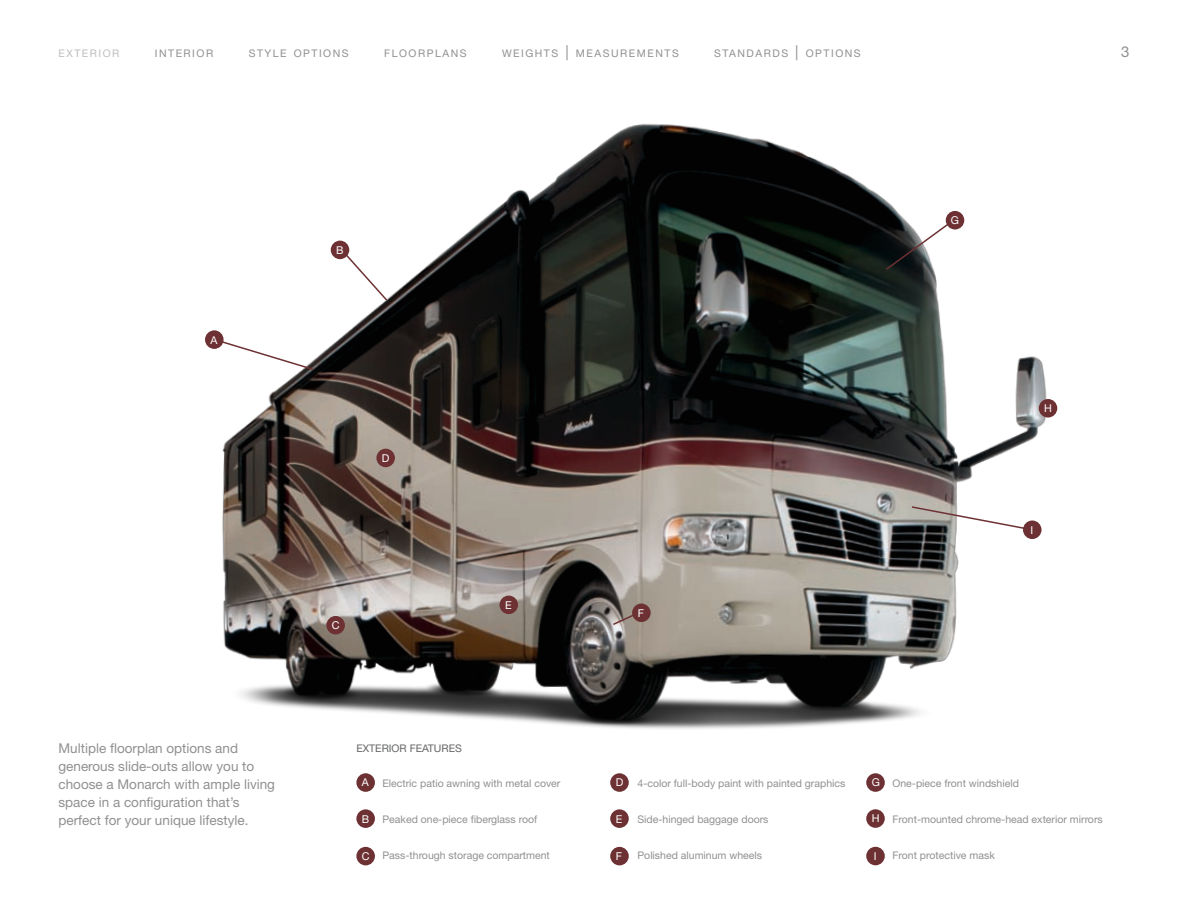
<style>
.page{position:relative;width:1188px;height:918px;background:#fff}
.page>*{position:absolute;margin:0;border:0;box-sizing:border-box;transform-origin:0 0}
.t1{font:15px "Helvetica Neue";color:#8f908f}
.t2{font:13.5px/18px "Helvetica Neue";color:#8f908f}
.t3{font:10.8px "Helvetica Neue";color:#fff}
.t4{font:10.5px "Helvetica Neue";color:#8f908f}
.t5{font:10.5px "Helvetica Neue";letter-spacing:.145em;color:#8f908f}
.t6{font:10.5px "Helvetica Neue";color:#636564}
.t7{font:10.5px "Helvetica Neue";letter-spacing:.145em;color:#bebebe}
.s1{font-size:15px}
</style>
<div class="page">
<img style="left:205px;top:123px;width:853px;height:606px">
<div style="left:356px;top:773px;width:19px;height:19px;background:#6d3133;border-radius:50%"></div>
<div style="left:610px;top:773px;width:19px;height:19px;background:#6d3133;border-radius:50%"></div>
<div style="left:866px;top:773px;width:19px;height:19px;background:#6d3133;border-radius:50%"></div>
<div style="left:356px;top:809px;width:19px;height:19px;background:#6d3133;border-radius:50%"></div>
<div style="left:610px;top:809px;width:19px;height:19px;background:#6d3133;border-radius:50%"></div>
<div style="left:356px;top:847px;width:19px;height:18px;background:#6d3133;border-radius:50%"></div>
<div style="left:610px;top:847px;width:19px;height:18px;background:#6d3133;border-radius:50%"></div>
<div style="left:866px;top:809px;width:19px;height:19px;background:#6d3133;border-radius:50%"></div>
<div style="left:866px;top:847px;width:19px;height:18px;background:#6d3133;border-radius:50%"></div>
<div style="left:499px;top:596px;width:19px;height:18px;background:#6d3133;border-radius:50%"></div>
<div style="left:331px;top:241px;width:18px;height:18px;background:#6d3133;border-radius:50%"></div>
<svg style="left:344px;top:253px;width:45px;height:49px"></svg>
<svg style="left:219px;top:340px;width:96px;height:31px"></svg>
<div style="left:205px;top:330px;width:19px;height:19px;background:#6d3133;border-radius:50%"></div>
<div style="left:376px;top:449px;width:19px;height:18px;background:#6d3133;border-radius:50%"></div>
<div style="left:326px;top:616px;width:19px;height:18px;background:#6d3133;border-radius:50%"></div>
<svg style="left:611px;top:613px;width:25px;height:13px"></svg>
<div style="left:946px;top:211px;width:18px;height:18px;background:#6d3133;border-radius:50%"></div>
<div style="left:632px;top:604px;width:19px;height:18px;background:#6d3133;border-radius:50%"></div>
<div style="left:1039px;top:399px;width:18px;height:19px;background:#6d3133;border-radius:50%"></div>
<svg style="left:910px;top:505px;width:119px;height:26px"></svg>
<div style="left:1023px;top:521px;width:19px;height:18px;background:#6d3133;border-radius:50%"></div>
<svg style="left:884px;top:222px;width:66px;height:49px"></svg>
<p class="t7" style="left:58px;top:47px;width:62px">EXTERIOR</p>
<p class="t5" style="left:155px;top:47px;width:60px">INTERIOR</p>
<p class="t5" style="left:249px;top:47px;width:101px">STYLE OPTIONS</p>
<p class="t5" style="left:384px;top:47px;width:84px">FLOORPLANS</p>
<p class="t5" style="left:502px;top:47px;width:178px">WEIGHTS <span class="s1">|</span> MEASUREMENTS</p>
<p class="t5" style="left:714px;top:47px;width:148px">STANDARDS <span class="s1">|</span> OPTIONS</p>
<h1 class="t1" style="left:1121px;top:43px;width:10px">3</h1>
<p class="t3" style="left:211px;top:333px;width:8px">A</p>
<p class="t2" style="left:58px;top:739px;width:218px">Multiple floorplan options and generous slide-outs allow you to choose a Monarch with ample living space in a configuration that’s perfect for your unique lifestyle.</p>
<p class="t3" style="left:336px;top:244px;width:9px">B</p>
<p class="t3" style="left:951px;top:214px;width:10px">G</p>
<p class="t3" style="left:382px;top:452px;width:9px">D</p>
<p class="t3" style="left:332px;top:619px;width:9px">C</p>
<p class="t3" style="left:505px;top:598px;width:8px">E</p>
<p class="t3" style="left:638px;top:606px;width:8px">F</p>
<p class="t3" style="left:1044px;top:402px;width:9px">H</p>
<p class="t3" style="left:1030px;top:524px;width:4px">I</p>
<p class="t6" style="left:356px;top:742px;width:93px">EXTERIOR Features</p>
<p class="t3" style="left:362px;top:776px;width:8px">A</p>
<p class="t3" style="left:616px;top:776px;width:9px">D</p>
<p class="t3" style="left:872px;top:776px;width:10px">G</p>
<p class="t3" style="left:362px;top:812px;width:9px">B</p>
<p class="t3" style="left:616px;top:812px;width:8px">E</p>
<p class="t3" style="left:362px;top:850px;width:9px">C</p>
<p class="t3" style="left:616px;top:850px;width:8px">F</p>
<p class="t4" style="left:638px;top:777px;width:209px">4-color full-body paint with painted graphics</p>
<p class="t4" style="left:638px;top:813px;width:133px">Side-hinged baggage doors</p>
<p class="t4" style="left:638px;top:849px;width:126px">Polished aluminum wheels</p>
<p class="t4" style="left:382px;top:777px;width:179px">Electric patio awning with metal cover</p>
<p class="t4" style="left:382px;top:813px;width:156px">Peaked one-piece fiberglass roof</p>
<p class="t4" style="left:382px;top:849px;width:169px">Pass-through storage compartment</p>
<p class="t3" style="left:872px;top:812px;width:9px">H</p>
<p class="t3" style="left:874px;top:850px;width:4px">I</p>
<p class="t4" style="left:893px;top:777px;width:128px">One-piece front windshield</p>
<p class="t4" style="left:893px;top:813px;width:212px">Front-mounted chrome-head exterior mirrors</p>
<p class="t4" style="left:893px;top:849px;width:104px">Front protective mask</p>
</div>
